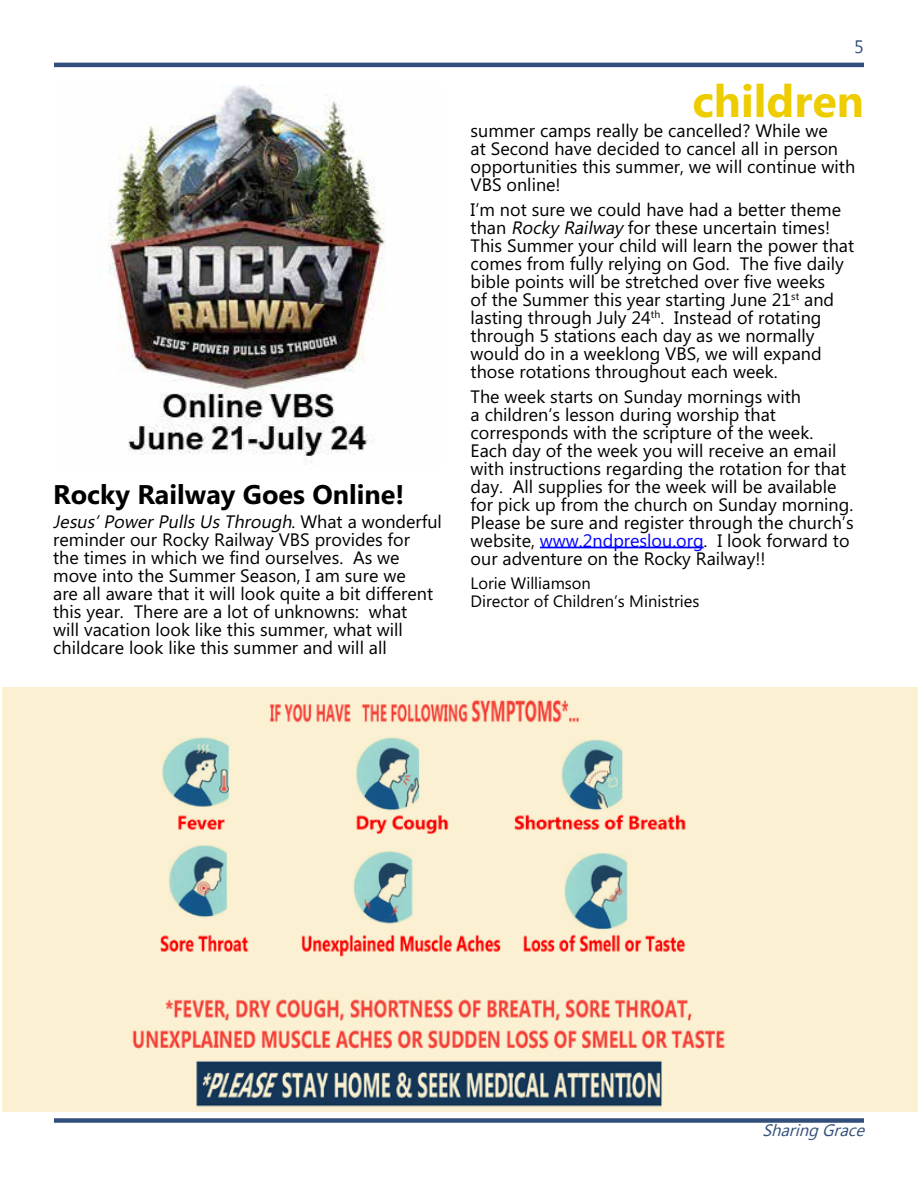
<style>
.page{position:relative;width:918px;height:1188px;background:#fff}
.page>*{position:absolute;margin:0;border:0;box-sizing:border-box;transform-origin:0 0}
.t1{font:700 45px "Microsoft Phags Pa";color:#edcd00}
.t2{font:700 27px "Microsoft Phags Pa";color:#000}
.t3{font:18px/18px "Microsoft Phags Pa";color:#000}
.t4{font:16.5px/18px "Microsoft Phags Pa";color:#000}
.t5{font:italic 16.5px "Segoe UI Emoji";color:#324f7b}
.s1{font-style:italic}
.s2{color:#00f}
</style>
<div class="page">
<hr style="left:54px;top:63px;width:810px;height:4px;background:#324f7b">
<div style="left:54px;top:1118px;width:810px;height:5px;background:#324f7b"></div>
<div style="left:3px;top:687px;width:915px;height:425px;background:#fbf1d2"></div>
<hr style="left:540px;top:547px;width:164px;height:1px;background:#00f">
<img style="left:99px;top:85px;width:287px;height:380px">
<img style="left:132px;top:699px;width:593px;height:408px">
<h2 class="t2" style="left:53px;top:475px;width:353px">Rocky Railway Goes Online!</h2>
<p class="t3" style="left:53px;top:512px;width:390px"><span class="s1">Jesus’PowerPulls Us Through</span>. W h a t a wo n d e rfu l reminder our Rocky Railway VBS provides for<br>the times in which we find ourselves. As we move into the Summer Season, I am sure we<br>are all aware that it will look quite a bit different this year. There are a lot of unknowns: what<br>will vacation look like this summer, what will childcare look like this summer and will all</p>
<h1 class="t1" style="left:692px;top:69px;width:173px">children</h1>
<p class="t3" style="left:471px;top:121px;width:386px">summer camps really be cancelled? While we<br>at Second have decided to cancel all in person opportunities this summer, we will continue with VBS online!</p>
<p class="t3" style="left:471px;top:200px;width:385px">I’m not sure we could have had a better theme than <span class="s1">Rocky Railway</span> for these uncertain times!<br>This Summer your child will learn the power that comes from fully relying on God. The five daily bible points will be stretched over five weeks<br>of the Summer this year starting June 21<sup>st</sup> and lasting through July 24<sup>th</sup>. Instead of rotating through 5 stations each day as we normally would do in a weeklong VBS, we will expand those rotations throughout each week.</p>
<p class="t3" style="left:471px;top:386px;width:385px">The week starts on Sunday mornings with<br>a children’s lesson during worship that corresponds with the scripture of the week.<br>Each day of the week you will receive an email with instructions regarding the rotation for that day. All supplies for the week will be available for pick up from the church on Sunday morning.<br>Please be sure and register through the church’s website, <span class="s2">www.2ndpreslou.org</span>. I look forward to our adventure on the Rocky Railway!!</p>
<p class="t4" style="left:471px;top:574px;width:230px">Lorie Williamson<br>Director of Children’s Ministries</p>
<p class="t5" style="left:799px;top:1120px;width:16px">■</p>
</div>
